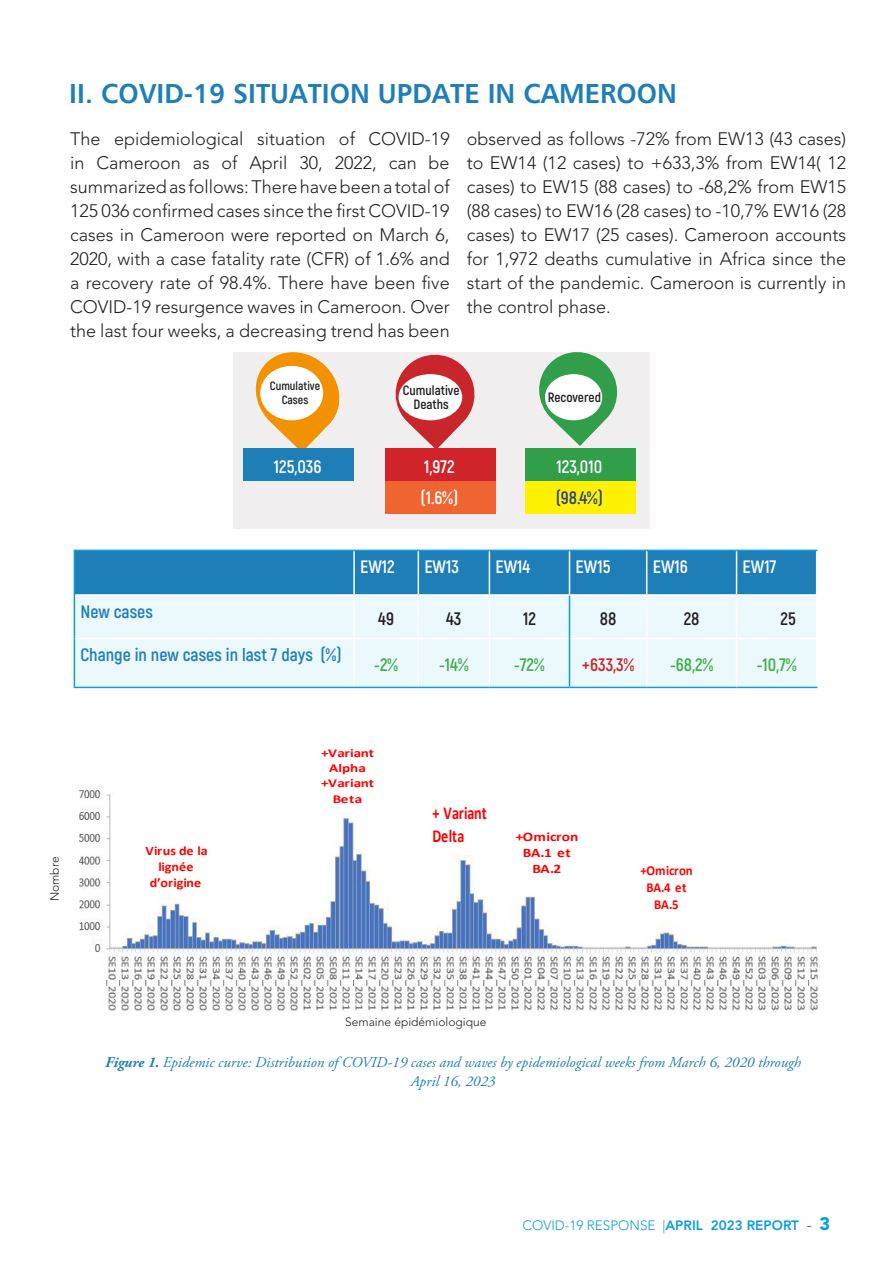
<style>
.page{position:relative;width:893px;height:1263px;background:#fff}
.page>*{position:absolute;margin:0;border:0;box-sizing:border-box;transform-origin:0 0}
.t1{font:27px "Humanist 777 BT Bold B";color:#1e7fb8}
.t2{font:700 18.3px/22.5px "Calibri";letter-spacing:-.005em;color:#f00;scale:.78 1}
.t3{font:300 18px/24px "Avenir LT Std";color:#231f20;text-align:justify}
.t4{font:700 18px/30.8px "Akrobat";color:#fff}
.t5{font:700 18px "Akrobat";color:#1e7fb8}
.t6{font:700 18px "Akrobat";color:#40ae49}
.t7{font:700 18px "Akrobat";color:#231f20}
.t8{font:700 18px "Akrobat";color:#c9262b}
.t9{font:700 18px "Akrobat";color:#253f8e}
.t10{font:italic 15px/19.5px "Adobe Garamond Pro";color:#1e7fb8;text-align:center}
.t11{font:700 13.65px/16.8px "Calibri";color:#f00;text-align:center;scale:.94 1}
.t12{font:300 13.5px "Avenir LT Std";color:#0c9ddc}
.t13{font:700 13.5px/13.5px "Akrobat";color:#231f20;text-align:center}
.t14{font:700 13.05px/16px "Calibri";color:#f00;text-align:center;scale:1.18 1}
.t15{font:700 12.9px/15.9px "Calibri";color:#f00;text-align:center;scale:1.09 1}
.t16{font:700 12.15px/15.1px "Calibri";color:#f00;text-align:center;scale:1.25 1}
.t17{font:300 12px "Avenir LT Std";color:#231f20}
.t18{font:700 12px/13.5px "Akrobat";color:#231f20;text-align:center}
.s1{font-weight:700}
.s2{font-weight:800}
.s3{font-size:15px;color:#901539}
.s4{font-weight:900;font-size:18px}
</style>
<div class="page">
<div style="left:234px;top:352px;width:416px;height:176px;background:#f0eeee"></div>
<svg style="left:75px;top:551px;width:741px;height:136px;background:#a8d1e6"></svg>
<hr style="left:353px;top:551px;width:2px;height:43px;background:#fff">
<hr style="left:418px;top:551px;width:1px;height:43px;background:#fff">
<hr style="left:489px;top:551px;width:1px;height:43px;background:#fff">
<hr style="left:569px;top:551px;width:1px;height:43px;background:#fff">
<hr style="left:646px;top:551px;width:1px;height:43px;background:#fff">
<hr style="left:736px;top:551px;width:1px;height:43px;background:#fff">
<hr style="left:75px;top:594px;width:279px;height:2px;background:#fff">
<hr style="left:354px;top:594px;width:64px;height:2px;background:#fff">
<hr style="left:353px;top:596px;width:2px;height:42px;background:#fff">
<hr style="left:418px;top:594px;width:71px;height:2px;background:#fff">
<hr style="left:418px;top:596px;width:1px;height:42px;background:#fff">
<hr style="left:489px;top:594px;width:80px;height:2px;background:#fff">
<hr style="left:489px;top:596px;width:1px;height:42px;background:#fff">
<hr style="left:569px;top:594px;width:78px;height:2px;background:#fff">
<hr style="left:647px;top:594px;width:90px;height:2px;background:#fff">
<hr style="left:646px;top:596px;width:1px;height:42px;background:#fff">
<hr style="left:737px;top:594px;width:80px;height:2px;background:#fff">
<hr style="left:736px;top:596px;width:1px;height:42px;background:#fff">
<hr style="left:75px;top:638px;width:279px;height:1px;background:#fff">
<hr style="left:354px;top:638px;width:64px;height:1px;background:#fff">
<hr style="left:353px;top:639px;width:2px;height:48px;background:#fff">
<hr style="left:418px;top:638px;width:71px;height:1px;background:#fff">
<hr style="left:418px;top:639px;width:1px;height:48px;background:#fff">
<hr style="left:489px;top:638px;width:80px;height:1px;background:#fff">
<hr style="left:489px;top:639px;width:1px;height:48px;background:#fff">
<hr style="left:570px;top:638px;width:77px;height:1px;background:#fff">
<hr style="left:647px;top:638px;width:90px;height:1px;background:#fff">
<hr style="left:646px;top:639px;width:1px;height:48px;background:#fff">
<hr style="left:737px;top:638px;width:80px;height:1px;background:#fff">
<hr style="left:736px;top:639px;width:1px;height:48px;background:#fff">
<hr style="left:74px;top:550px;width:280px;height:1px;background:#0c9ddc">
<hr style="left:74px;top:551px;width:1px;height:44px;background:#0c9ddc">
<hr style="left:354px;top:550px;width:64px;height:1px;background:#0c9ddc">
<hr style="left:418px;top:550px;width:71px;height:1px;background:#0c9ddc">
<hr style="left:489px;top:550px;width:80px;height:1px;background:#0c9ddc">
<hr style="left:569px;top:550px;width:78px;height:1px;background:#0c9ddc">
<hr style="left:647px;top:550px;width:90px;height:1px;background:#0c9ddc">
<hr style="left:737px;top:550px;width:80px;height:1px;background:#0c9ddc">
<hr style="left:74px;top:595px;width:1px;height:43px;background:#0c9ddc">
<hr style="left:569px;top:596px;width:1px;height:42px;background:#0c9ddc">
<hr style="left:74px;top:638px;width:1px;height:49px;background:#0c9ddc">
<hr style="left:569px;top:638px;width:1px;height:49px;background:#0c9ddc">
<hr style="left:74px;top:687px;width:280px;height:1px;background:#0c9ddc">
<hr style="left:354px;top:687px;width:64px;height:1px;background:#0c9ddc">
<hr style="left:418px;top:687px;width:71px;height:1px;background:#0c9ddc">
<hr style="left:489px;top:687px;width:80px;height:1px;background:#0c9ddc">
<hr style="left:569px;top:687px;width:78px;height:1px;background:#0c9ddc">
<hr style="left:647px;top:687px;width:90px;height:1px;background:#0c9ddc">
<hr style="left:737px;top:687px;width:80px;height:1px;background:#0c9ddc">
<img style="left:79px;top:786px;width:741px;height:225px">
<svg style="left:251px;top:352px;width:93px;height:97px"></svg>
<svg style="left:392px;top:354px;width:87px;height:95px"></svg>
<svg style="left:539px;top:352px;width:79px;height:94px"></svg>
<div style="left:260px;top:366px;width:63px;height:54px;background:#fff;border-radius:50%"></div>
<div style="left:399px;top:374px;width:63px;height:46px;background:#fff;border-radius:50%"></div>
<div style="left:545px;top:374px;width:57px;height:46px;background:#fff;border-radius:50%"></div>
<div style="left:243px;top:449px;width:111px;height:32px;background:#1e7fb8"></div>
<div style="left:385px;top:449px;width:111px;height:32px;background:#d1232a"></div>
<div style="left:385px;top:481px;width:111px;height:32px;background:#f06431"></div>
<div style="left:525px;top:481px;width:111px;height:32px;background:#fff101"></div>
<div style="left:525px;top:448px;width:111px;height:32px;background:#319f49"></div>
<h1 class="t1" style="left:69px;top:77px;width:609px">II. COVID-19 SITUATION UPDATE IN CAMEROON</h1>
<p class="t3" style="left:70px;top:127px;width:381px">The epidemiological situation of COVID-19 in Cameroon as of April 30, 2022, can be summarized as follows: There have been a total of 125 036 confirmed cases since the first COVID-19 cases in Cameroon were reported on March 6, 2020, with a case fatality rate (CFR) of 1.6% and a recovery rate of 98.4%. There have been five COVID-19 resurgence waves in Cameroon. Over the last four weeks, a decreasing trend has been</p>
<p class="t3" style="left:467px;top:127px;width:381px">observed as follows -72% from EW13 (43 cases) to EW14 (12 cases) to +633,3% from EW14( 12 cases) to EW15 (88 cases) to -68,2% from EW15 (88 cases) to EW16 (28 cases) to -10,7% EW16 (28 cases) to EW17 (25 cases). Cameroon accounts for 1,972 deaths cumulative in Africa since the start of the pandemic. Cameroon is currently in the control phase.</p>
<p class="t18" style="left:270px;top:379px;width:52px">Cumulative<br>Cases</p>
<p class="t13" style="left:403px;top:384px;width:58px">Cumulative<br>Deaths</p>
<p class="t13" style="left:548px;top:390px;width:55px">Recovered</p>
<p class="t4" style="left:274px;top:451px;width:49px">125,036</p>
<p class="t4" style="left:420px;top:451px;width:39px">1,972 (1.6%)</p>
<p class="t4" style="left:556px;top:451px;width:47px">123,010</p>
<p class="t9" style="left:556px;top:486px;width:49px">(98.4%)</p>
<p class="t5" style="left:80px;top:600px;width:74px">New cases</p>
<p class="t5" style="left:80px;top:644px;width:263px">Change in new cases in last 7 days (%)</p>
<p class="t4" style="left:360px;top:551px;width:36px">EW12</p>
<p class="t4" style="left:424px;top:551px;width:36px">EW13</p>
<p class="t4" style="left:495px;top:551px;width:36px">EW14</p>
<p class="t4" style="left:575px;top:551px;width:36px">EW15</p>
<p class="t4" style="left:653px;top:551px;width:37px">EW16</p>
<p class="t4" style="left:743px;top:551px;width:35px">EW17</p>
<p class="t7" style="left:378px;top:607px;width:17px">49</p>
<p class="t7" style="left:446px;top:607px;width:17px">43</p>
<p class="t7" style="left:523px;top:607px;width:14px">12</p>
<p class="t7" style="left:600px;top:607px;width:18px">88</p>
<p class="t7" style="left:684px;top:607px;width:17px">28</p>
<p class="t7" style="left:781px;top:607px;width:17px">25</p>
<p class="t6" style="left:374px;top:654px;width:25px">-2%</p>
<p class="t6" style="left:439px;top:654px;width:31px">-14%</p>
<p class="t6" style="left:514px;top:654px;width:32px">-72%</p>
<p class="t8" style="left:582px;top:654px;width:54px">+633,3%</p>
<p class="t6" style="left:670px;top:654px;width:45px">-68,2%</p>
<p class="t6" style="left:757px;top:654px;width:41px">-10,7%</p>
<p class="t17" style="left:48px;top:901px;width:46px;rotate:-90deg">Nombre</p>
<p class="t15" style="left:145px;top:843px;width:59px">Virus de la lignée d’origine</p>
<p class="t16" style="left:321px;top:745px;width:44px">+Variant<br>Alpha +Variant<br>Beta</p>
<p class="t2" style="left:432px;top:801px;width:71px">+ Variant<br>Delta</p>
<p class="t14" style="left:516px;top:828px;width:55px">+Omicron<br>BA.1 et<br>BA.2</p>
<p class="t17" style="left:345px;top:1015px;width:143px">Semaine épidémiologique</p>
<p class="t11" style="left:640px;top:862px;width:57px">+Omicron<br>BA.4 et<br>BA.5</p>
<p class="t10" style="left:105px;top:1052px;width:697px"><span class="s1">Figure 1.</span> Epidemic curve: Distribution of COVID-19 cases and waves by epidemiological weeks from March 6, 2020 through<br>April 16, 2023</p>
<p class="t12" style="left:523px;top:1217px;width:309px">COVID-19 RESPONSE |<span class="s2">APRIL 2023 REPORT</span> <span class="s3">-</span> <span class="s4">3</span></p>
</div>
